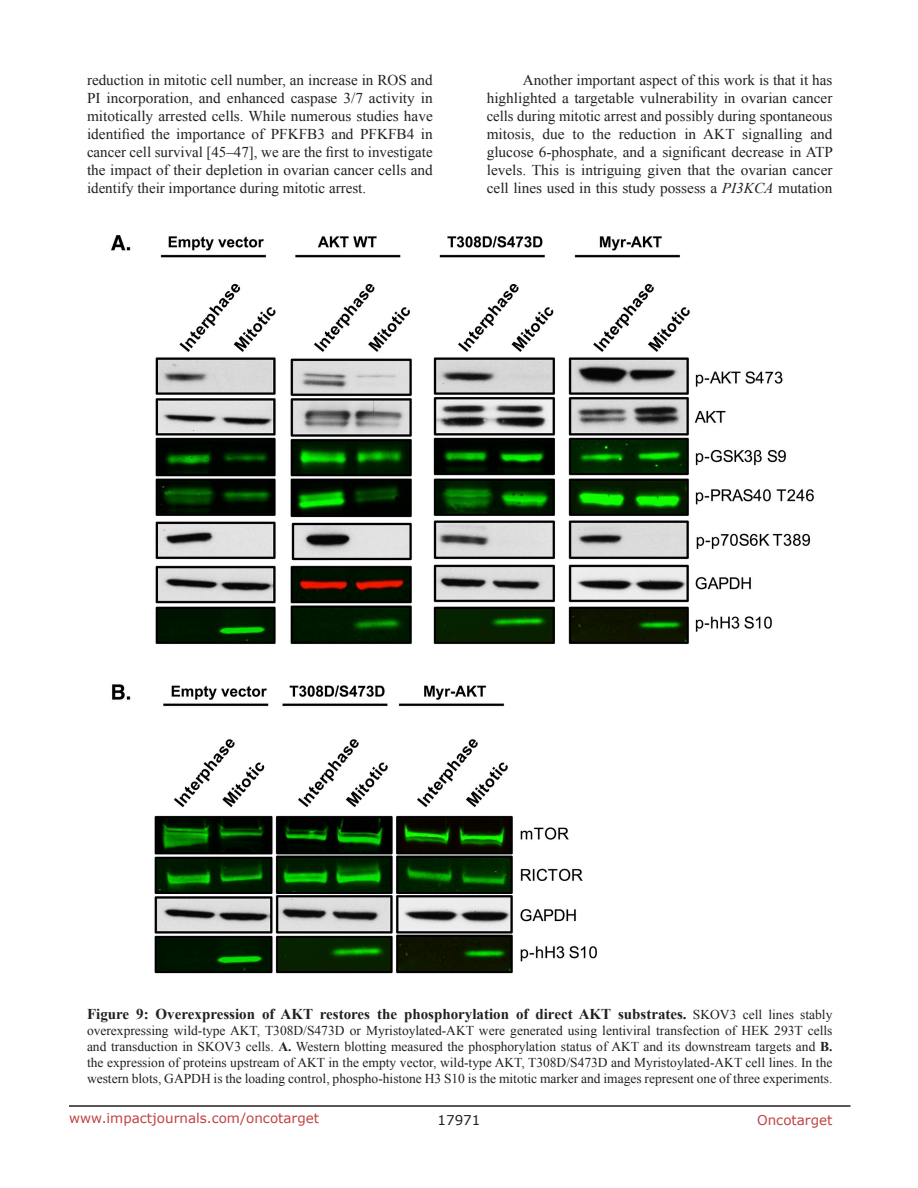
<style>
.page{position:relative;width:918px;height:1188px;background:#fff}
.page>*{position:absolute;margin:0;border:0;box-sizing:border-box;transform-origin:0 0}
.BodyText{font:15px/18px "Times New Roman";color:#231f20;text-align:justify}
.figuretext{font:700 15px "Times New Roman";color:#231f20}
.figuretext-2{font:13.5px/16.2px "Times New Roman";color:#231f20;text-align:justify}
.t1{font:13.5px "Verdana";color:#c24141}
.t2{font:13.5px "Verdana";color:#231f20}
.s1{font-style:italic}
.s2{font-weight:400;font-size:13.5px}
.s3{font-weight:700}
</style>
<div class="page">
<hr style="left:69px;top:1105px;width:781px;height:2px;background:#231f20">
<img style="left:111px;top:235px;width:703px;height:739px">
<p class="BodyText" style="left:87px;top:71px;width:347px">reduction in mitotic cell number, an increase in ROS and PI incorporation, and enhanced caspase 3/7 activity in mitotically arrested cells. While numerous studies have identified the importance of PFKFB3 and PFKFB4 in cancer cell survival [45–47], we are the first to investigate the impact of their depletion in ovarian cancer cells and identify their importance during mitotic arrest.</p>
<p class="BodyText" style="left:487px;top:71px;width:348px;text-indent:36px">Another important aspect of this work is that it has highlighted a targetable vulnerability in ovarian cancer cells during mitotic arrest and possibly during spontaneous mitosis, due to the reduction in AKT signalling and glucose 6-phosphate, and a significant decrease in ATP levels. This is intriguing given that the ovarian cancer cell lines used in this study possess a <span class="s1">PI3KCA</span> mutation</p>
<p class="figuretext" style="left:87px;top:1003px;width:747px">Figure 9: Overexpression of AKT restores the phosphorylation of direct AKT substrates. <span class="s2">SKOV3 cell lines stably</span></p>
<p class="figuretext-2" style="left:87px;top:1022px;width:747px">overexpressing wild-type AKT, T308D/S473D or Myristoylated-AKT were generated using lentiviral transfection of HEK 293T cells and transduction in SKOV3 cells. <span class="s3">A.</span> Western blotting measured the phosphorylation status of AKT and its downstream targets and <span class="s3">B. </span>the expression of proteins upstream of AKT in the empty vector, wild-type AKT, T308D/S473D and Myristoylated-AKT cell lines. In the western blots, GAPDH is the loading control, phospho-histone H3 S10 is the mitotic marker and images represent one of three experiments.</p>
<p class="t1" style="left:69px;top:1109px;width:252px">www.impactjournals.com/oncotarget</p>
<p class="t2" style="left:438px;top:1111px;width:44px">17971</p>
<p class="t1" style="left:757px;top:1111px;width:77px">Oncotarget</p>
</div>
